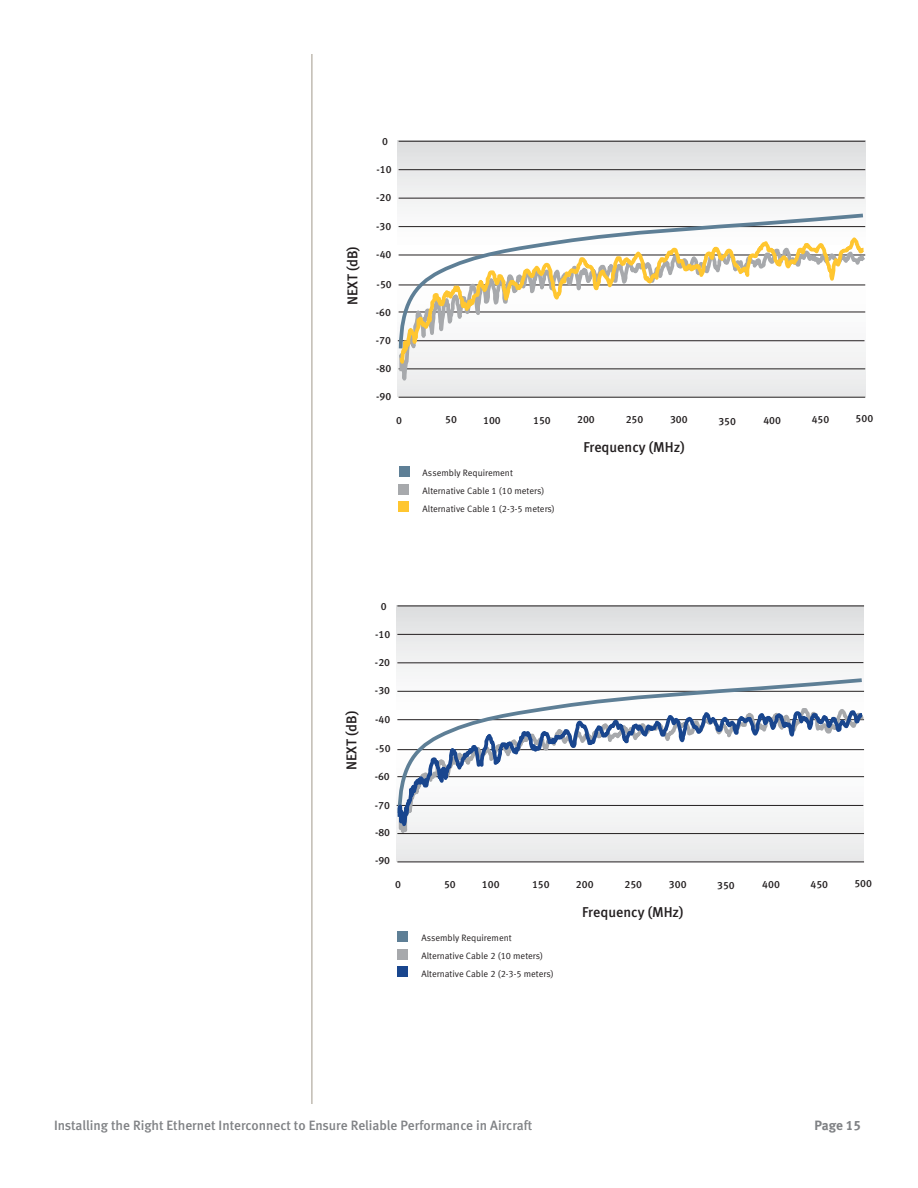
<style>
.page{position:relative;width:918px;height:1188px;background:#fff}
.page>*{position:absolute;margin:0;border:0;box-sizing:border-box;transform-origin:0 0}
.t1{font:14.25px "Meta Medium LF";color:#231f20}
.t2{font:13.5px "Meta Medium LF";color:#808285}
.t3{font:13.5px "Meta Bold LF";letter-spacing:-.005em;color:#808285}
.t4{font:10.5px "Meta Medium LF";color:#231f20}
.t5{font:9.3px/17.9px "Meta Normal LF";color:#231f20}
</style>
<div class="page">
<hr style="left:312px;top:54px;width:1px;height:1050px;background:#a2998b">
<div style="left:399px;top:466px;width:10px;height:10px;background:#5e7f96"></div>
<div style="left:399px;top:484px;width:10px;height:10px;background:#a7a9ac"></div>
<div style="left:399px;top:502px;width:10px;height:10px;background:#ffc630"></div>
<hr style="left:399px;top:141px;width:466px;height:1px;background:#231f20">
<hr style="left:399px;top:169px;width:466px;height:1px;background:#231f20">
<hr style="left:399px;top:198px;width:466px;height:1px;background:#231f20">
<svg style="left:398px;top:211px;width:468px;height:22px"></svg>
<svg style="left:397px;top:233px;width:469px;height:165px"></svg>
<div style="left:398px;top:949px;width:10px;height:10px;background:#a7a9ac"></div>
<div style="left:398px;top:966px;width:10px;height:10px;background:#19468e"></div>
<hr style="left:397px;top:606px;width:467px;height:1px;background:#231f20">
<hr style="left:397px;top:634px;width:467px;height:1px;background:#231f20">
<hr style="left:397px;top:662px;width:466px;height:1px;background:#231f20">
<svg style="left:397px;top:676px;width:468px;height:30px"></svg>
<svg style="left:396px;top:708px;width:469px;height:155px"></svg>
<h1 class="t1" style="left:344px;top:305px;width:61px;rotate:-90deg">NEXT (dB)</h1>
<p class="t4" style="left:382px;top:135px;width:7px">0</p>
<p class="t4" style="left:376px;top:163px;width:17px">-10</p>
<p class="t4" style="left:376px;top:191px;width:17px">-20</p>
<p class="t4" style="left:376px;top:220px;width:17px">-30</p>
<p class="t4" style="left:376px;top:248px;width:17px">-40</p>
<p class="t4" style="left:377px;top:278px;width:17px">-50</p>
<p class="t4" style="left:376px;top:306px;width:17px">-60</p>
<p class="t4" style="left:376px;top:334px;width:17px">-70</p>
<p class="t4" style="left:376px;top:362px;width:17px">-80</p>
<p class="t4" style="left:376px;top:390px;width:17px">-90</p>
<p class="t4" style="left:396px;top:414px;width:7px">0</p>
<p class="t4" style="left:445px;top:414px;width:13px">50</p>
<p class="t4" style="left:483px;top:414px;width:19px">100</p>
<p class="t4" style="left:533px;top:414px;width:19px">150</p>
<p class="t4" style="left:577px;top:413px;width:19px">200</p>
<p class="t4" style="left:626px;top:414px;width:19px">250</p>
<p class="t4" style="left:670px;top:413px;width:19px">300</p>
<p class="t4" style="left:718px;top:415px;width:19px">350</p>
<p class="t4" style="left:763px;top:414px;width:19px">400</p>
<p class="t4" style="left:812px;top:413px;width:19px">450</p>
<p class="t4" style="left:856px;top:412px;width:19px">500</p>
<p class="t5" style="left:423px;top:464px;width:134px">Assembly Requirement<br>Alternative Cable 1 (10 meters)<br>Alternative Cable 1 (2-3-5 meters)</p>
<h1 class="t1" style="left:583px;top:439px;width:103px">Frequency (MHz)</h1>
<h1 class="t1" style="left:343px;top:770px;width:61px;rotate:-90deg">NEXT (dB)</h1>
<p class="t4" style="left:381px;top:600px;width:7px">0</p>
<p class="t4" style="left:375px;top:628px;width:17px">-10</p>
<p class="t4" style="left:375px;top:656px;width:17px">-20</p>
<p class="t4" style="left:375px;top:685px;width:17px">-30</p>
<p class="t4" style="left:375px;top:713px;width:17px">-40</p>
<p class="t4" style="left:375px;top:743px;width:17px">-50</p>
<p class="t4" style="left:375px;top:771px;width:17px">-60</p>
<p class="t4" style="left:375px;top:799px;width:17px">-70</p>
<p class="t4" style="left:375px;top:827px;width:17px">-80</p>
<p class="t4" style="left:375px;top:855px;width:17px">-90</p>
<p class="t4" style="left:395px;top:879px;width:7px">0</p>
<p class="t4" style="left:444px;top:878px;width:13px">50</p>
<p class="t4" style="left:482px;top:878px;width:19px">100</p>
<p class="t4" style="left:532px;top:878px;width:19px">150</p>
<p class="t4" style="left:576px;top:878px;width:19px">200</p>
<p class="t4" style="left:625px;top:878px;width:19px">250</p>
<p class="t4" style="left:669px;top:878px;width:19px">300</p>
<p class="t4" style="left:717px;top:880px;width:19px">350</p>
<p class="t4" style="left:762px;top:878px;width:19px">400</p>
<p class="t4" style="left:811px;top:878px;width:19px">450</p>
<p class="t4" style="left:854px;top:877px;width:19px">500</p>
<p class="t5" style="left:421px;top:929px;width:134px">Assembly Requirement<br>Alternative Cable 2 (10 meters)<br>Alternative Cable 2 (2-3-5 meters)</p>
<h1 class="t1" style="left:582px;top:903px;width:103px">Frequency (MHz)</h1>
<h2 class="t2" style="left:54px;top:1118px;width:480px">Installing the Right Ethernet Interconnect to Ensure Reliable Performance in Aircraft</h2>
<h2 class="t3" style="left:814px;top:1118px;width:48px">Page 15</h2>
</div>
